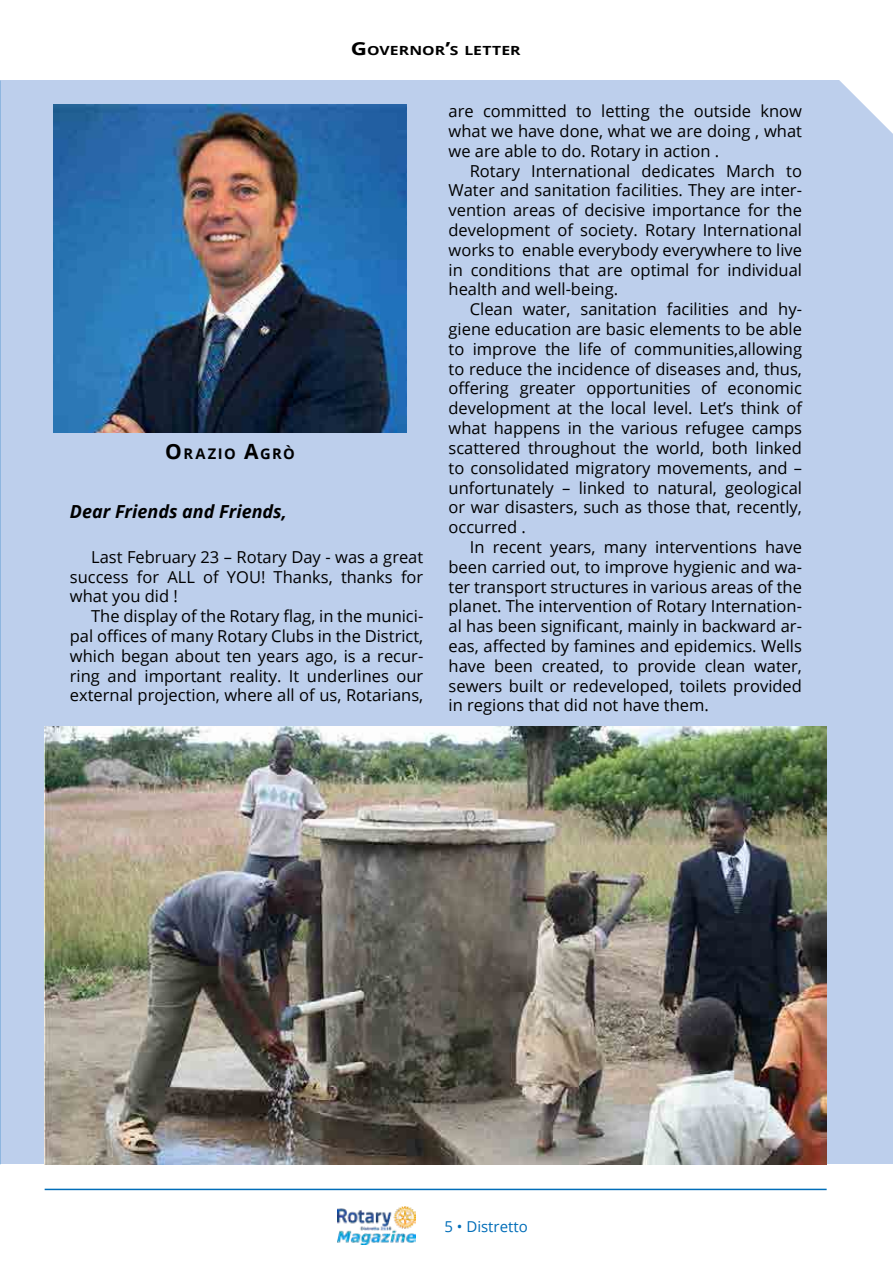
<style>
.page{position:relative;width:893px;height:1263px;background:#fff}
.page>*{position:absolute;margin:0;border:0;box-sizing:border-box;transform-origin:0 0}
.t1{font:italic 700 18px "Open Sans";color:#000}
.t2{font:16.5px "Open Sans";color:#000}
.t3{font:15px "Open Sans";color:#006db8}
.t4{font:700 14.7px "Open Sans";letter-spacing:.1em;color:#000}
.t5{font:700 12.6px "Open Sans";letter-spacing:.005em;color:#000;scale:1.25 1}
.s1{font-size:18px}
.s2{font-size:21px}
</style>
<div class="page">
<img style="left:337px;top:1206px;width:79px;height:39px">
<hr style="left:45px;top:1189px;width:782px;height:1px;background:#006db8">
<div style="left:0;top:80px;width:893px;height:1084px;background:#bdcfec"></div>
<svg style="left:839px;top:80px;width:54px;height:54px"></svg>
<img style="left:53px;top:105px;width:354px;height:327px">
<img style="left:45px;top:726px;width:782px;height:438px">
<p class="t5" style="left:351px;top:42px;width:137px"><span class="s1">G</span>OVERNOR<span class="s1">’</span>S LETTER</p>
<p class="t4" style="left:165px;top:443px;width:131px"><span class="s2">O</span>RAZIO <span class="s2">A</span>GRÒ</p>
<p class="t1" style="left:70px;top:498px;width:218px">Dear Friends and Friends,</p>
<p class="t2" style="left:91px;top:545px;width:334px">Last February 23 – Rotary Day - was a great</p>
<p class="t2" style="left:70px;top:565px;width:355px">success for ALL of YOU! Thanks, thanks for</p>
<p class="t2" style="left:70px;top:585px;width:110px">what you did !</p>
<p class="t2" style="left:91px;top:605px;width:334px">The display of the Rotary flag, in the munici-</p>
<p class="t2" style="left:70px;top:625px;width:355px">pal offices of many Rotary Clubs in the District,</p>
<p class="t2" style="left:70px;top:644px;width:355px">which began about ten years ago, is a recur-</p>
<p class="t2" style="left:70px;top:664px;width:355px">ring and important reality. It underlines our</p>
<p class="t2" style="left:70px;top:684px;width:355px">external projection, where all of us, Rotarians,</p>
<p class="t2" style="left:448px;top:100px;width:355px">are committed to letting the outside know</p>
<p class="t2" style="left:448px;top:120px;width:355px">what we have done, what we are doing , what</p>
<p class="t2" style="left:448px;top:140px;width:272px">we are able to do. Rotary in action .</p>
<p class="t2" style="left:470px;top:159px;width:334px">Rotary International dedicates March to</p>
<p class="t2" style="left:448px;top:179px;width:355px">Water and sanitation facilities. They are inter-</p>
<p class="t2" style="left:448px;top:199px;width:355px">vention areas of decisive importance for the</p>
<p class="t2" style="left:448px;top:219px;width:355px">development of society. Rotary International</p>
<p class="t2" style="left:448px;top:239px;width:355px">works to enable everybody everywhere to live</p>
<p class="t2" style="left:448px;top:258px;width:355px">in conditions that are optimal for individual</p>
<p class="t2" style="left:448px;top:278px;width:171px">health and well-being.</p>
<p class="t2" style="left:470px;top:298px;width:334px">Clean water, sanitation facilities and hy-</p>
<p class="t2" style="left:448px;top:318px;width:355px">giene education are basic elements to be able</p>
<p class="t2" style="left:448px;top:338px;width:355px">to improve the life of communities,allowing</p>
<p class="t2" style="left:448px;top:357px;width:355px">to reduce the incidence of diseases and, thus,</p>
<p class="t2" style="left:448px;top:377px;width:355px">offering greater opportunities of economic</p>
<p class="t2" style="left:448px;top:397px;width:355px">development at the local level. Let’s think of</p>
<p class="t2" style="left:448px;top:417px;width:355px">what happens in the various refugee camps</p>
<p class="t2" style="left:448px;top:437px;width:355px">scattered throughout the world, both linked</p>
<p class="t2" style="left:448px;top:456px;width:355px">to consolidated migratory movements, and –</p>
<p class="t2" style="left:448px;top:476px;width:355px">unfortunately – linked to natural, geological</p>
<p class="t2" style="left:448px;top:496px;width:355px">or war disasters, such as those that, recently,</p>
<p class="t2" style="left:448px;top:516px;width:79px">occurred .</p>
<p class="t2" style="left:470px;top:536px;width:334px">In recent years, many interventions have</p>
<p class="t2" style="left:448px;top:555px;width:355px">been carried out, to improve hygienic and wa-</p>
<p class="t2" style="left:448px;top:575px;width:355px">ter transport structures in various areas of the</p>
<p class="t2" style="left:448px;top:595px;width:355px">planet. The intervention of Rotary Internation-</p>
<p class="t2" style="left:448px;top:615px;width:355px">al has been significant, mainly in backward ar-</p>
<p class="t2" style="left:448px;top:635px;width:355px">eas, affected by famines and epidemics. Wells</p>
<p class="t2" style="left:448px;top:654px;width:355px">have been created, to provide clean water,</p>
<p class="t2" style="left:448px;top:674px;width:355px">sewers built or redeveloped, toilets provided</p>
<p class="t2" style="left:448px;top:694px;width:262px">in regions that did not have them.</p>
<p class="t3" style="left:444px;top:1216px;width:85px">5 • Distretto</p>
</div>
